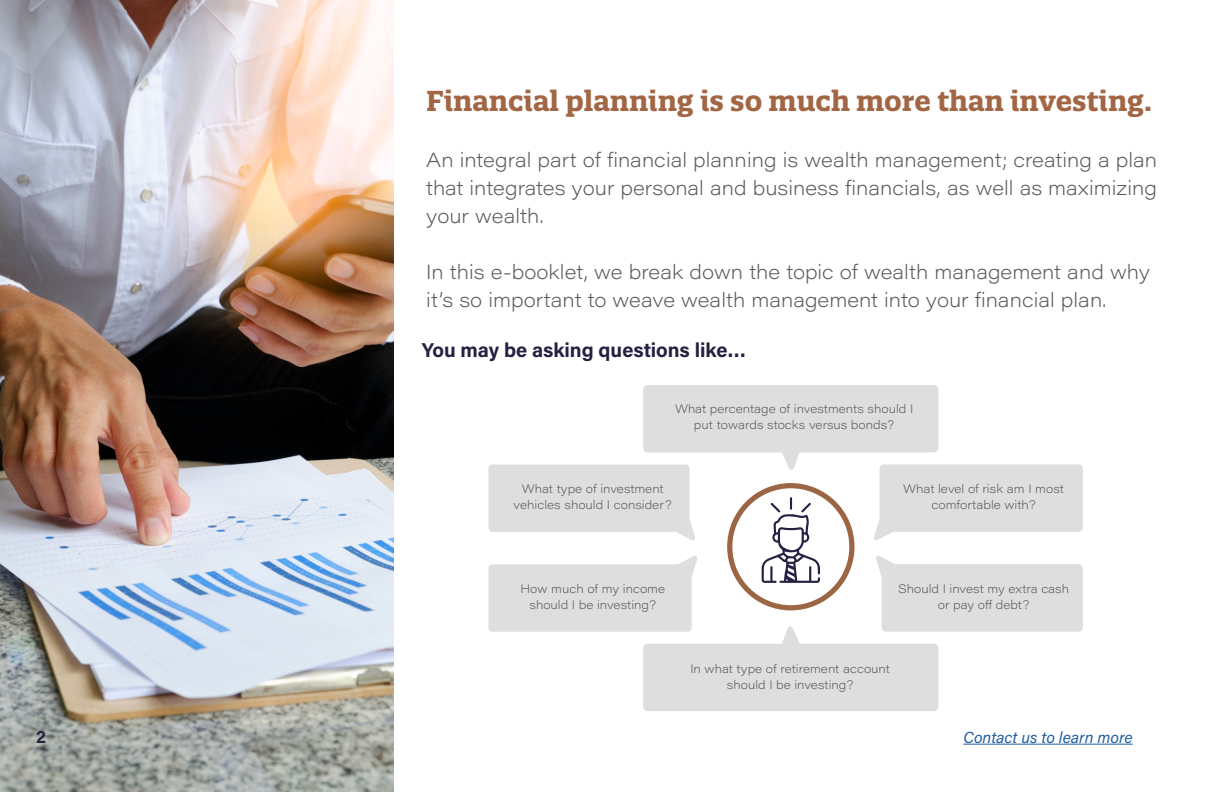
<style>
.page{position:relative;width:1224px;height:792px;background:#fff}
.page>*{position:absolute;margin:0;border:0;box-sizing:border-box;transform-origin:0 0}
.t1{font:700 28px "Quatro Slab";color:#a36644}
.t2{font:200 20px/28px "Acumin Pro Wide";color:#58595b;text-align:justify}
.t3{font:700 20px "Acumin Pro";color:#262041}
.t4{font:700 18px "Acumin Pro";color:#262142}
.t5{font:italic 16px "Acumin Pro";color:#215e9e}
.t6{font:200 12px/16px "Acumin Pro Wide";color:#58595b;text-align:center}
</style>
<div class="page">
<hr style="left:963px;top:744px;width:170px;height:1px;background:#215e9e">
<img style="left:0;top:0;width:393px;height:792px">
<svg style="left:488px;top:385px;width:595px;height:326px"></svg>
<h3 class="t4" style="left:36px;top:724px;width:11px">2</h3>
<h1 class="t1" style="left:426px;top:83px;width:727px">Financial planning is so much more than investing.</h1>
<h2 class="t2" style="left:426px;top:145px;width:732px">An integral part of financial planning is wealth management; creating a plan that integrates your personal and business financials, as well as maximizing your wealth.</h2>
<h2 class="t2" style="left:426px;top:257px;width:725px">In this e-booklet, we break down the topic of wealth management and why it’s so important to weave wealth management into your financial plan.</h2>
<h2 class="t3" style="left:422px;top:336px;width:326px">You may be asking questions like…</h2>
<p class="t6" style="left:675px;top:400px;width:240px">What percentage of investments should I put towards stocks versus bonds?</p>
<p class="t6" style="left:514px;top:481px;width:160px">What type of investment vehicles should I consider?</p>
<p class="t6" style="left:903px;top:480px;width:162px">What level of risk am I most comfortable with?</p>
<p class="t6" style="left:520px;top:580px;width:146px">How much of my income should I be investing?</p>
<p class="t6" style="left:898px;top:580px;width:173px">Should I invest my extra cash or pay off debt?</p>
<p class="t6" style="left:690px;top:660px;width:201px">In what type of retirement account should I be investing?</p>
<h3 class="t5" style="left:963px;top:726px;width:171px">Contact us to learn more</h3>
</div>
